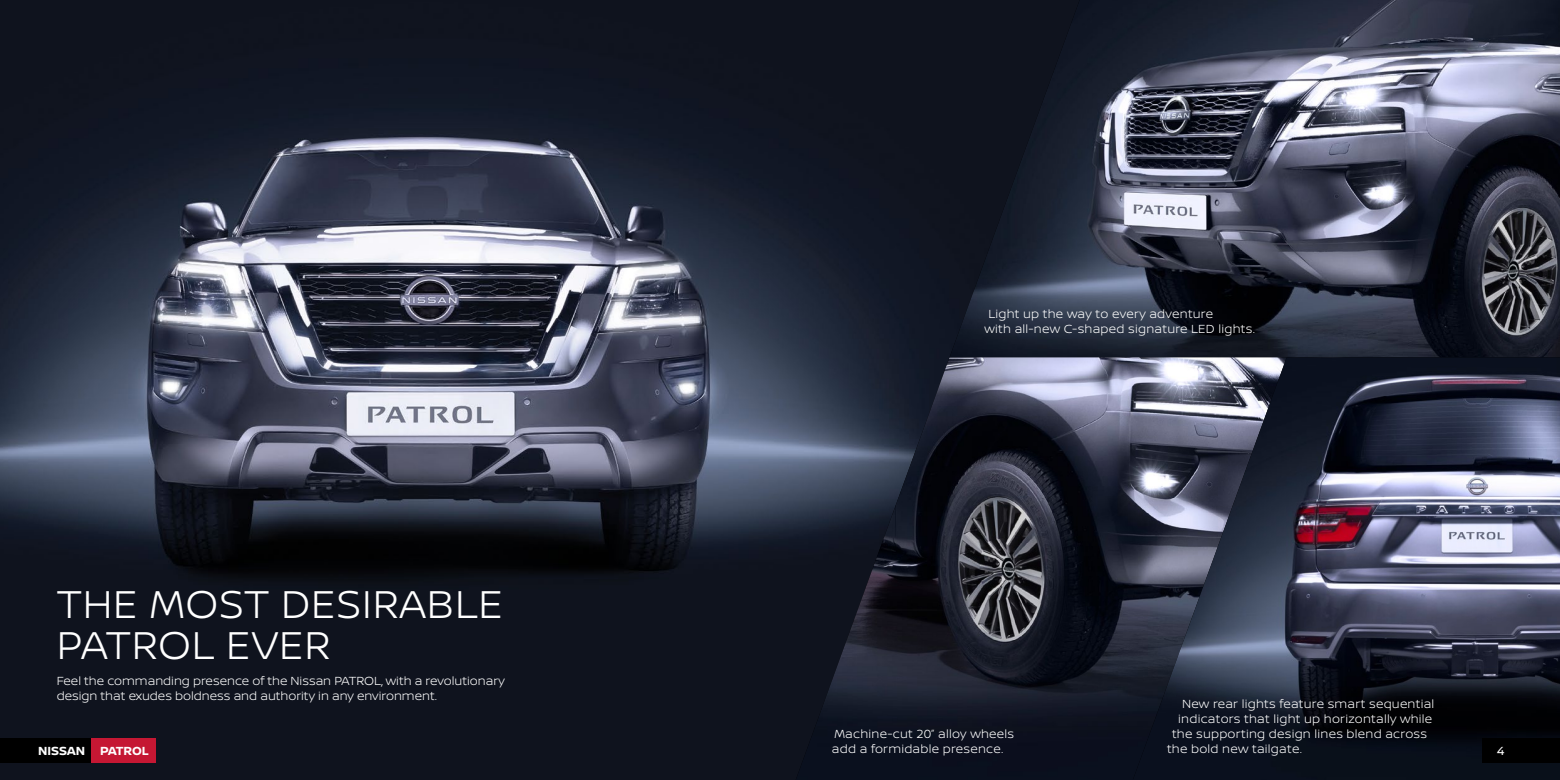
<style>
.page{position:relative;width:1560px;height:780px;background:#fff}
.page>*{position:absolute;margin:0;border:0;box-sizing:border-box;transform-origin:0 0}
.t1{font:300 41.25px/41.2px "Nissan Brand";letter-spacing:.02em;color:#fff}
.t2{font:300 12.5px/15px "Nissan Brand";letter-spacing:.02em;color:#fff}
.t3{font:300 12.5px/15px "Nissan Brand";color:#fff}
.t4{font:700 12.5px "Nissan Brand";color:#fff}
.t5{font:12.5px "Nissan Brand";color:#fff}
</style>
<div class="page">
<img style="left:0;top:0;width:948px;height:780px">
<img style="left:948px;top:0;width:611px;height:357px">
<img style="left:795px;top:357px;width:337px;height:423px">
<img style="left:1132px;top:357px;width:427px;height:423px">
<div style="left:0;top:738px;width:92px;height:24px;background:#000"></div>
<div style="left:92px;top:738px;width:64px;height:24px;background:#c51733"></div>
<div style="left:1481px;top:738px;width:78px;height:24px;background:#000"></div>
<h1 class="t1" style="left:57px;top:581px;width:447px">THE MOST DESIRABLE<br>PATROL EVER</h1>
<p class="t2" style="left:984px;top:305px;width:272px;text-indent:4px">Light up the way to every adventure<br>with all-new C-shaped signature LED lights.</p>
<p class="t3" style="left:57px;top:673px;width:449px">Feel the commanding presence of the Nissan PATROL, with a revolutionary design that exudes boldness and authority in any environment.</p>
<p class="t2" style="left:1181px;top:695px;width:254px">New rear lights feature smart sequential</p>
<p class="t2" style="left:1178px;top:710px;width:255px">indicators that light up horizontally while</p>
<p class="t2" style="left:1171px;top:725px;width:256px">the supporting design lines blend across</p>
<p class="t2" style="left:1166px;top:740px;width:136px">the bold new tailgate.</p>
<p class="t2" style="left:831px;top:726px;width:184px">Machine-cut 20” alloy wheels add a formidable presence.</p>
<p class="t4" style="left:38px;top:741px;width:112px">NISSAN PATROL</p>
<p class="t5" style="left:1496px;top:741px;width:9px">4</p>
</div>
